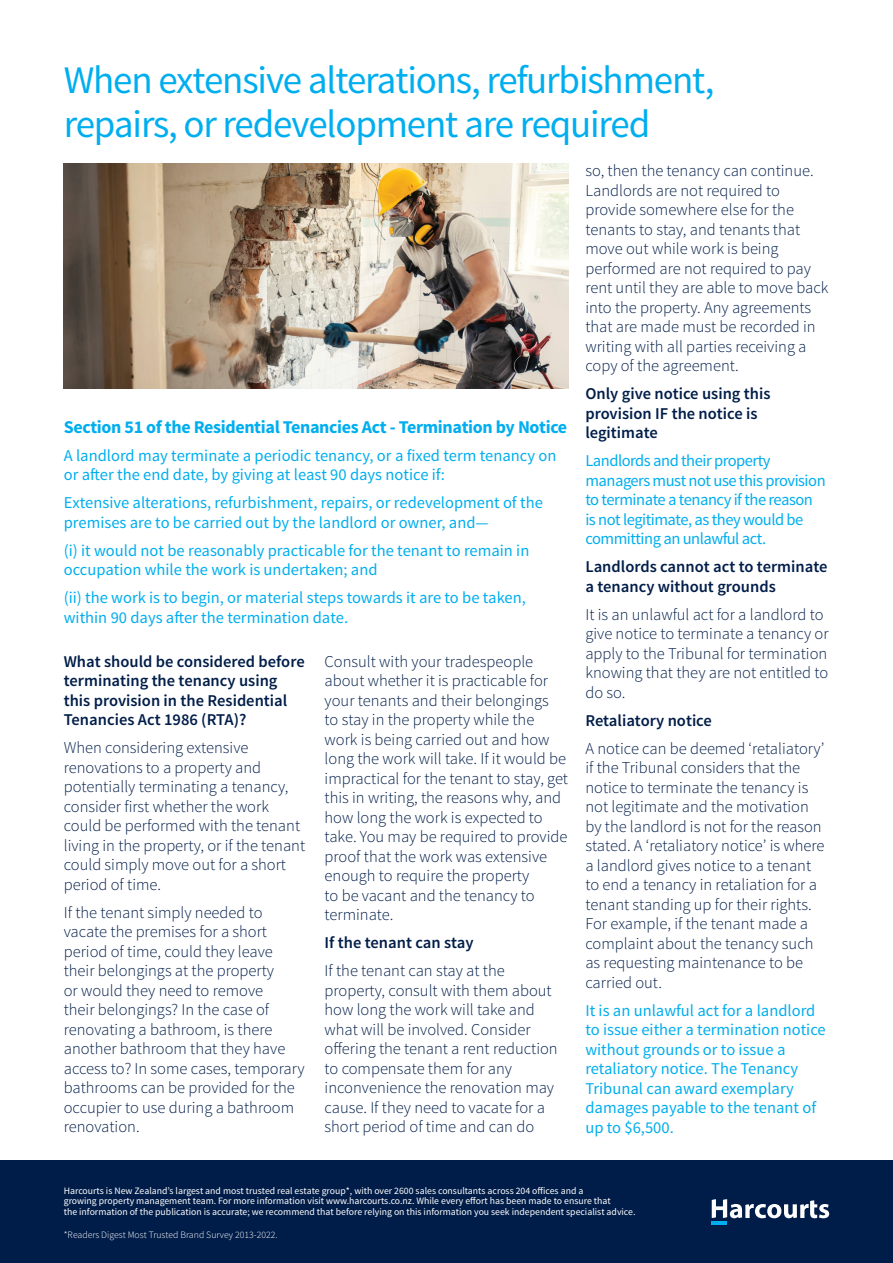
<style>
.page{position:relative;width:893px;height:1263px;background:#fff}
.page>*{position:absolute;margin:0;border:0;box-sizing:border-box;transform-origin:0 0}
.t1{font:39px/43.5px "Source Sans Pro";letter-spacing:-.03em;color:#00aeef}
.t2{font:700 18px "Source Sans Pro";letter-spacing:-.02em;color:#00aeef}
.t3{font:300 16.5px/19.5px "Source Sans Pro";color:#001d49}
.t4{font:16.5px/19.5px "Source Sans Pro";color:#00aeef}
.t5{font:600 16.5px/19.5px "Source Sans Pro";color:#001d49}
.t6{font:16.5px/19.5px "Source Sans Pro";letter-spacing:-.03em;color:#00aeef}
.t7{font:9.75px/10.5px "Source Sans Pro";color:#fff}
.t8{font:300 9.75px "Source Sans Pro";color:#fff}
</style>
<div class="page">
<div style="left:0;top:1161px;width:893px;height:102px;background:#001d49"></div>
<hr style="left:712px;top:1221px;width:15px;height:4px;background:#00aeef">
<svg style="left:712px;top:1199px;width:117px;height:19px"></svg>
<img style="left:64px;top:164px;width:504px;height:225px">
<h1 class="t1" style="left:64px;top:59px;width:652px">When extensive alterations, refurbishment, repairs, or redevelopment are required</h1>
<p class="t2" style="left:64px;top:415px;width:505px">Section 51 of the Residential Tenancies Act - Termination by Notice</p>
<p class="t4" style="left:64px;top:446px;width:494px">A landlord may terminate a periodic tenancy, or a fixed term tenancy on or after the end date, by giving at least 90 days notice if:</p>
<p class="t4" style="left:64px;top:493px;width:481px">Extensive alterations, refurbishment, repairs, or redevelopment of the premises are to be carried out by the landlord or owner, and—</p>
<p class="t4" style="left:64px;top:541px;width:467px">(i) it would not be reasonably practicable for the tenant to remain in occupation while the work is undertaken; and</p>
<p class="t4" style="left:64px;top:588px;width:464px">(ii) the work is to begin, or material steps towards it are to be taken, within 90 days after the termination date.</p>
<p class="t5" style="left:64px;top:652px;width:242px">What should be considered before terminating the tenancy using this provision in the Residential<br>Tenancies Act 1986 (RTA)?</p>
<p class="t3" style="left:64px;top:738px;width:243px">When considering extensive renovations to a property and potentially terminating a tenancy, consider first whether the work could be performed with the tenant living in the property, or if the tenant could simply move out for a short period of time.</p>
<p class="t3" style="left:64px;top:903px;width:242px">If the tenant simply needed to vacate the premises for a short period of time, could they leave their belongings at the property<br>or would they need to remove<br>their belongings? In the case of renovating a bathroom, is there another bathroom that they have access to? In some cases, temporary bathrooms can be provided for the occupier to use during a bathroom renovation.</p>
<p class="t3" style="left:325px;top:651px;width:245px">Consult with your tradespeople about whether it is practicable for your tenants and their belongings<br>to stay in the property while the work is being carried out and how long the work will take. If it would be impractical for the tenant to stay, get this in writing, the reasons why, and how long the work is expected to take. You may be required to provide proof that the work was extensive enough to require the property<br>to be vacant and the tenancy to terminate.</p>
<p class="t5" style="left:325px;top:933px;width:151px">If the tenant can stay</p>
<p class="t3" style="left:325px;top:961px;width:235px">If the tenant can stay at the property, consult with them about how long the work will take and what will be involved. Consider offering the tenant a rent reduction to compensate them for any inconvenience the renovation may cause. If they need to vacate for a short period of time and can do</p>
<p class="t3" style="left:585px;top:161px;width:245px">so, then the tenancy can continue.<br>Landlords are not required to provide somewhere else for the tenants to stay, and tenants that move out while work is being performed are not required to pay rent until they are able to move back into the property. Any agreements that are made must be recorded in writing with all parties receiving a copy of the agreement.</p>
<p class="t5" style="left:585px;top:384px;width:187px">Only give notice using this provision IF the notice is legitimate</p>
<p class="t6" style="left:585px;top:451px;width:242px">Landlords and their property managers must not use this provision to terminate a tenancy if the reason is not legitimate, as they would be committing an unlawful act.</p>
<p class="t5" style="left:585px;top:557px;width:244px">Landlords cannot act to terminate a tenancy without grounds</p>
<p class="t3" style="left:585px;top:605px;width:245px">It is an unlawful act for a landlord to give notice to terminate a tenancy or apply to the Tribunal for termination knowing that they are not entitled to do so.</p>
<p class="t5" style="left:585px;top:711px;width:128px">Retaliatory notice</p>
<p class="t3" style="left:585px;top:739px;width:241px">A notice can be deemed ‘retaliatory’ if the Tribunal considers that the notice to terminate the tenancy is not legitimate and the motivation by the landlord is not for the reason stated. A ‘retaliatory notice’ is where a landlord gives notice to a tenant to end a tenancy in retaliation for a tenant standing up for their rights.<br>For example, if the tenant made a complaint about the tenancy such as requesting maintenance to be carried out.</p>
<p class="t4" style="left:585px;top:1001px;width:242px">It is an unlawful act for a landlord to issue either a termination notice without grounds or to issue a retaliatory notice. The Tenancy<br>Tribunal can award exemplary damages payable to the tenant of up to $6,500.</p>
<p class="t7" style="left:64px;top:1186px;width:573px">Harcourts is New Zealand’s largest and most trusted real estate group*, with over 2600 sales consultants across 204 offices and a<br>growing property management team. For more information visit www.harcourts.co.nz. While every effort has been made to ensure that<br>the information of the publication is accurate; we recommend that before relying on this information you seek independent specialist advice.</p>
<p class="t8" style="left:64px;top:1229px;width:215px">*Readers Digest Most Trusted Brand Survey 2013-2022.</p>
</div>
